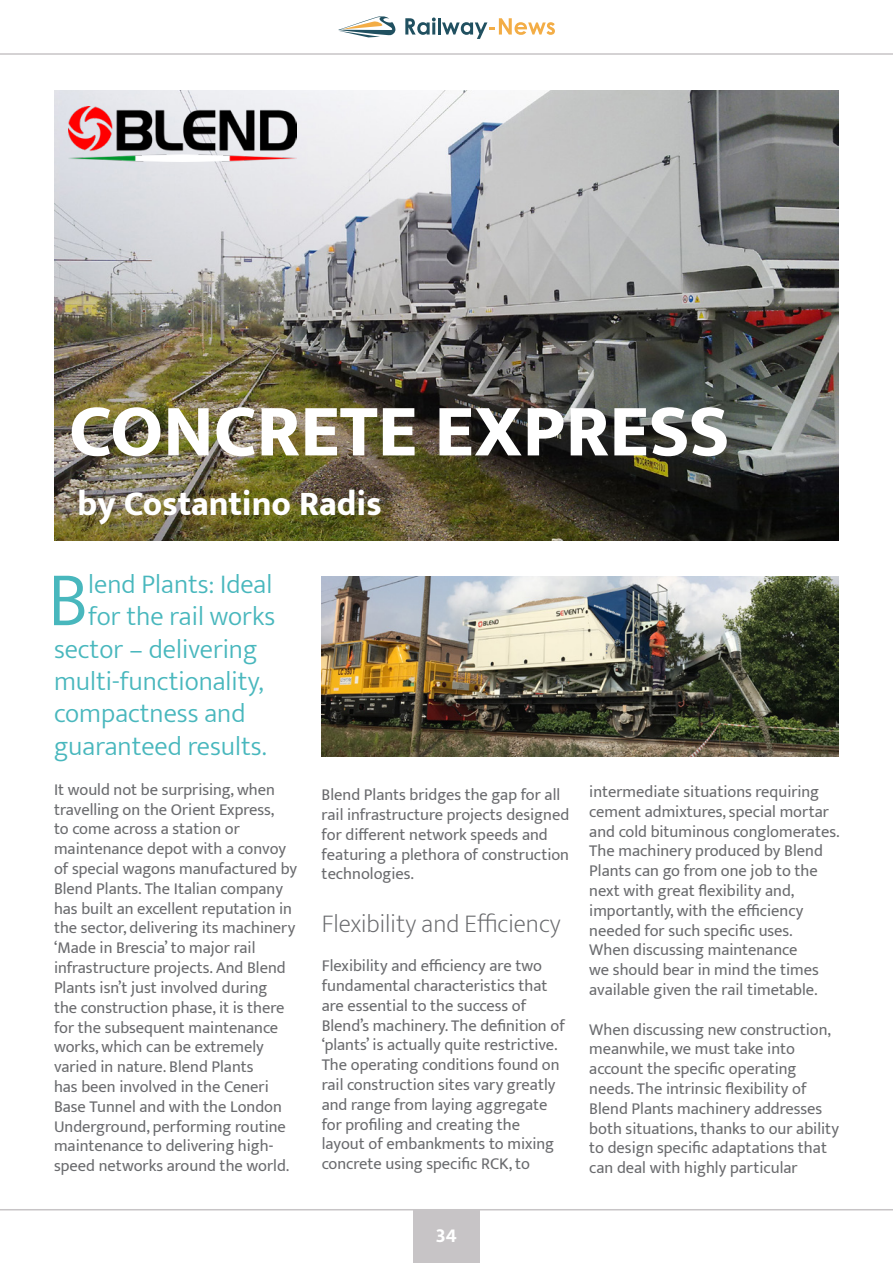
<style>
.page{position:relative;width:893px;height:1263px;background:#fff}
.page>*{position:absolute;margin:0;border:0;box-sizing:border-box;transform-origin:0 0}
.t1{font:300 78.45px "Mukta";color:#48b7bd}
.t2{font:800 75px "Mukta";color:#fff}
.t3{font:800 34.5px "Mukta";color:#fff}
.t4{font:300 27px "Mukta";color:#48b7bd}
.t5{font:200 25.5px "Mukta";color:#6a6b6e}
.t6{font:700 21px "Mukta Mahee";color:#fff}
.t7{font:16.5px/19.8px "Mukta";color:#6a6b6e}
</style>
<div class="page">
<div style="left:413px;top:1210px;width:67px;height:53px;background:#c7c4c6"></div>
<hr style="left:0;top:1209px;width:893px;height:1px;background:#c7c4c6">
<hr style="left:0;top:53px;width:893px;height:2px;background:#c7c4c6">
<img style="left:54px;top:90px;width:785px;height:450px">
<img style="left:322px;top:576px;width:517px;height:180px">
<img style="left:69px;top:107px;width:227px;height:55px">
<svg style="left:338px;top:16px;width:58px;height:21px"></svg>
<svg style="left:405px;top:18px;width:31px;height:17px"></svg>
<hr style="left:438px;top:18px;width:3px;height:17px;background:#205060">
<svg style="left:442px;top:18px;width:113px;height:21px"></svg>
<h2 class="t2" style="left:69px;top:386px;width:662px">CONCRETE EXPRESS</h2>
<h3 class="t3" style="left:77px;top:483px;width:306px">by Costantino Radis</h3>
<h1 class="t1" style="left:48px;top:552px;width:42px">B</h1>
<h3 class="t4" style="left:88px;top:568px;width:186px">lend Plants: Ideal</h3>
<h3 class="t4" style="left:88px;top:600px;width:188px">for the rail works</h3>
<h3 class="t4" style="left:54px;top:632px;width:205px">sector – delivering</h3>
<h3 class="t4" style="left:54px;top:665px;width:211px">multi-functionality,</h3>
<h3 class="t4" style="left:54px;top:697px;width:193px">compactness and</h3>
<h3 class="t4" style="left:54px;top:730px;width:214px">guaranteed results.</h3>
<p class="t7" style="left:54px;top:779px;width:245px">It would not be surprising, when travelling on the Orient Express,<br>to come across a station or maintenance depot with a convoy of special wagons manufactured by<br>Blend Plants. The Italian company has built an excellent reputation in the sector, delivering its machinery ‘Made in Brescia’ to major rail infrastructure projects. And Blend<br>Plants isn’t just involved during<br>the construction phase, it is there for the subsequent maintenance works, which can be extremely varied in nature. Blend Plants<br>has been involved in the Ceneri<br>Base Tunnel and with the London<br>Underground, performing routine maintenance to delivering high&shy;speed networks around the world.</p>
<p class="t7" style="left:322px;top:784px;width:249px">Blend Plants bridges the gap for all rail infrastructure projects designed for different network speeds and featuring a plethora of construction technologies.</p>
<h3 class="t5" style="left:322px;top:903px;width:241px">Flexibility and Efficiency</h3>
<p class="t7" style="left:322px;top:955px;width:245px">Flexibility and efficiency are two fundamental characteristics that are essential to the success of Blend’s machinery. The definition of ‘plants’ is actually quite restrictive.<br>The operating conditions found on rail construction sites vary greatly and range from laying aggregate for profiling and creating the layout of embankments to mixing concrete using specific RCK, to</p>
<p class="t6" style="left:436px;top:1222px;width:23px">34</p>
<p class="t7" style="left:589px;top:781px;width:252px">intermediate situations requiring cement admixtures, special mortar and cold bituminous conglomerates.<br>The machinery produced by Blend Plants can go from one job to the next with great flexibility and, importantly, with the efficiency needed for such specific uses.<br>When discussing maintenance<br>we should bear in mind the times available given the rail timetable.</p>
<p class="t7" style="left:589px;top:1019px;width:251px">When discussing new construction, meanwhile, we must take into account the specific operating needs. The intrinsic flexibility of Blend Plants machinery addresses both situations, thanks to our ability to design specific adaptations that can deal with highly particular</p>
</div>
